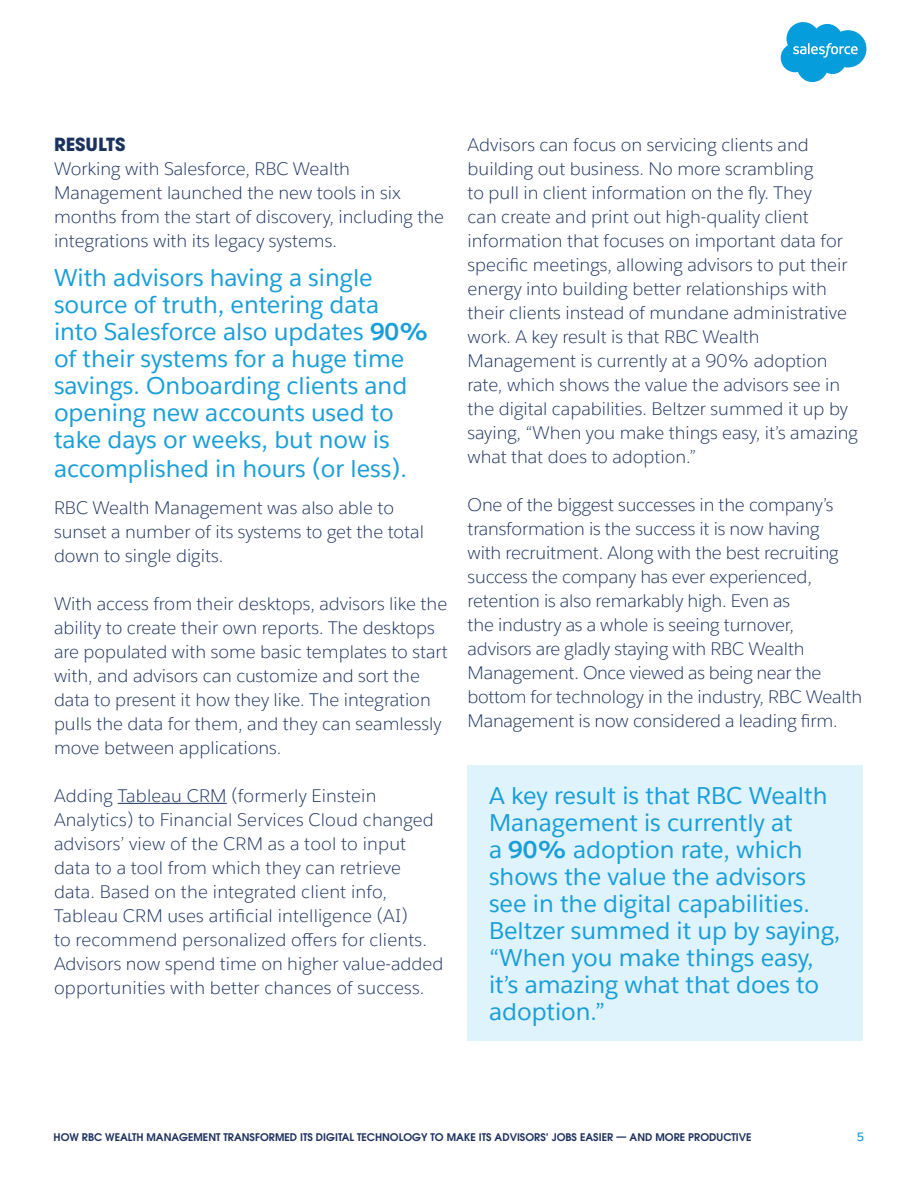
<style>
.page{position:relative;width:918px;height:1188px;background:#fff}
.page>*{position:absolute;margin:0;border:0;box-sizing:border-box;transform-origin:0 0}
.t1{font:24px/27px "Salesforce Sans";color:#199eda}
.t2{font:300 18px/24px "Salesforce Sans";color:#1b325f}
.t3{font:700 18px "ITC Avant Garde Pro";color:#1b325f}
.t4{font:600 12px "Salesforce Sans";color:#199eda}
.t5{font:600 10.5px "ITC Avant Garde Pro";color:#1c305f}
.s1{font-weight:700}
</style>
<div class="page">
<hr style="left:118px;top:803px;width:109px;height:1px;background:#1b325f">
<svg style="left:781px;top:22px;width:85px;height:60px"></svg>
<div style="left:467px;top:766px;width:395px;height:275px;background:#dff3fd"></div>
<p class="t3" style="left:54px;top:132px;width:73px">RESULTS</p>
<p class="t2" style="left:54px;top:157px;width:392px">Working with Salesforce, RBC Wealth Management launched the new tools in six months from the start of discovery, including the integrations with its legacy systems.</p>
<p class="t1" style="left:54px;top:264px;width:376px">With advisors having a single source of truth, entering data into Salesforce also updates <span class="s1">90% </span>of their systems for a huge time savings. Onboarding clients and opening new accounts used to take days or weeks, but now is accomplished in hours (or less).</p>
<p class="t2" style="left:54px;top:496px;width:371px">RBC Wealth Management was also able to sunset a number of its systems to get the total down to single digits.</p>
<p class="t2" style="left:54px;top:592px;width:395px">With access from their desktops, advisors like the ability to create their own reports. The desktops are populated with some basic templates to start with, and advisors can customize and sort the data to present it how they like. The integration pulls the data for them, and they can seamlessly move between applications.</p>
<p class="t2" style="left:54px;top:784px;width:391px">Adding Tableau CRM (formerly Einstein Analytics) to Financial Services Cloud changed advisors’ view of the CRM as a tool to input data to a tool from which they can retrieve data. Based on the integrated client info, Tableau CRM uses artificial intelligence (AI)<br>to recommend personalized offers for clients.<br>Advisors now spend time on higher value-added opportunities with better chances of success.</p>
<p class="t1" style="left:489px;top:782px;width:353px">A key result is that RBC Wealth<br>Management is currently at<br>a <span class="s1">90%</span> adoption rate, which shows the value the advisors see in the digital capabilities.<br>Beltzer summed it up by saying, “When you make things easy, it’s amazing what that does to adoption.”</p>
<p class="t2" style="left:468px;top:133px;width:392px">Advisors can focus on servicing clients and building out business. No more scrambling<br>to pull in client information on the fly. They<br>can create and print out high-quality client information that focuses on important data for specific meetings, allowing advisors to put their energy into building better relationships with their clients instead of mundane administrative work. A key result is that RBC Wealth Management is currently at a 90% adoption rate, which shows the value the advisors see in the digital capabilities. Beltzer summed it up by saying, “When you make things easy, it’s amazing what that does to adoption.”</p>
<p class="t2" style="left:468px;top:493px;width:396px">One of the biggest successes in the company’s transformation is the success it is now having<br>with recruitment. Along with the best recruiting success the company has ever experienced, retention is also remarkably high. Even as<br>the industry as a whole is seeing turnover, advisors are gladly staying with RBC Wealth Management. Once viewed as being near the bottom for technology in the industry, RBC Wealth Management is now considered a leading firm.</p>
<p class="t5" style="left:54px;top:1130px;width:700px">HOW RBC WEALTH MANAGEMENT TRANSFORMED ITS DIGITAL TECHNOLOGY TO MAKE ITS ADVISORS’ JOBS EASIER — AND MORE PRODUCTIVE</p>
<p class="t4" style="left:857px;top:1129px;width:9px">5</p>
</div>
